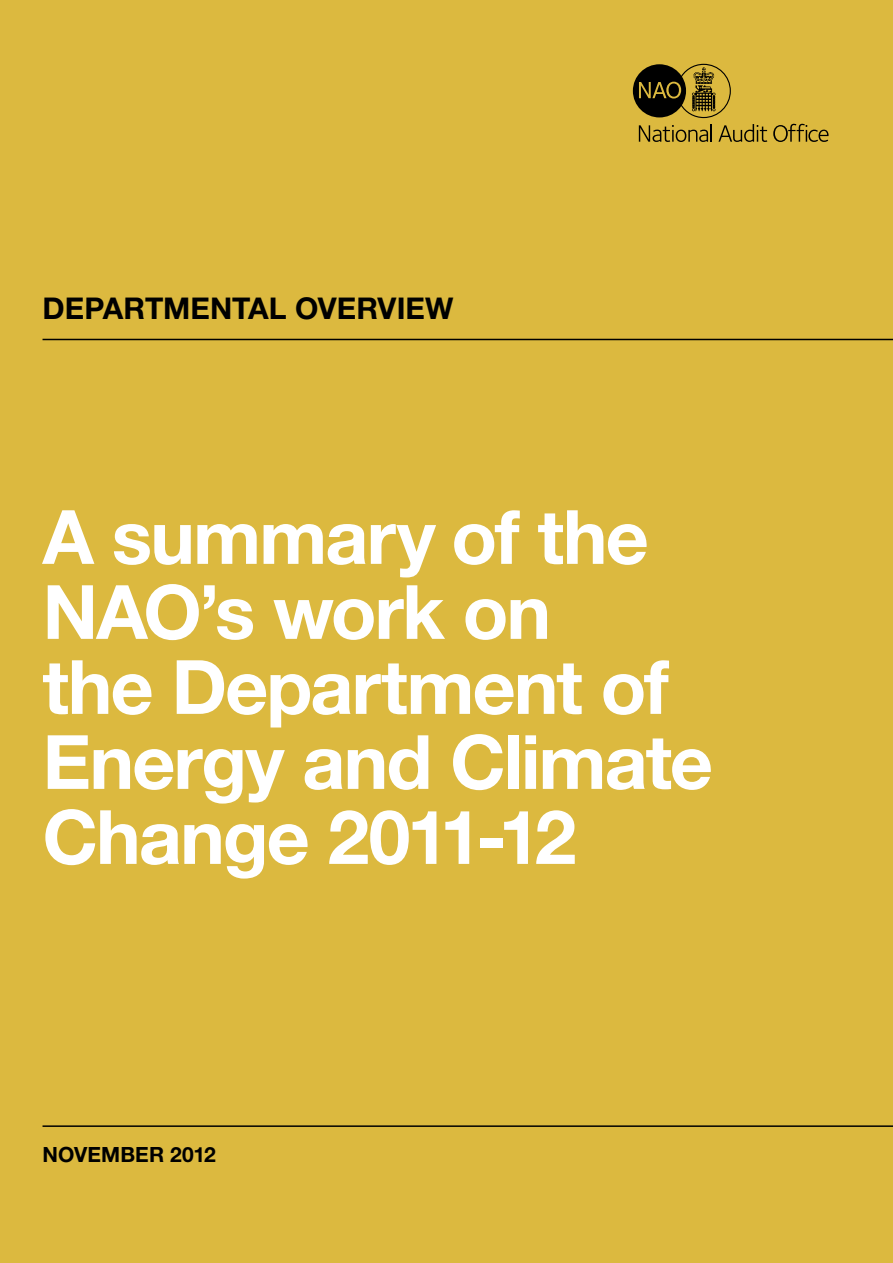
<style>
.page{position:relative;width:893px;height:1263px;background:#dcb93f}
.page>*{position:absolute;margin:0;border:0;box-sizing:border-box;transform-origin:0 0}
.TITLE_50_50pt_75{font:700 75px/75px "Helvetica Neue LT Std";letter-spacing:-.025em;color:#fff}
.HEAD_24_28pt_75{font:700 30px "Helvetica Neue LT Std";color:#000}
.BC_7407_BOLD_9_12pt{font:700 21px "Helvetica Neue LT Std";letter-spacing:.005em;color:#000}
</style>
<div class="page">
<hr style="left:43px;top:1125px;width:850px;height:2px;background:#000">
<hr style="left:43px;top:339px;width:850px;height:1px;background:#000">
<svg style="left:633px;top:64px;width:134px;height:78px"></svg>
<svg style="left:773px;top:124px;width:55px;height:18px"></svg>
<p class="HEAD_24_28pt_75" style="left:43px;top:290px;width:413px">DEPARTMENTAL OVERVIEW</p>
<p class="TITLE_50_50pt_75" style="left:43px;top:498px;width:672px">A summary of the<br>NAO’s work on<br>the Department of<br>Energy and Climate<br>Change 2011-12</p>
<p class="BC_7407_BOLD_9_12pt" style="left:43px;top:1141px;width:175px">NOVEMBER 2012</p>
</div>
